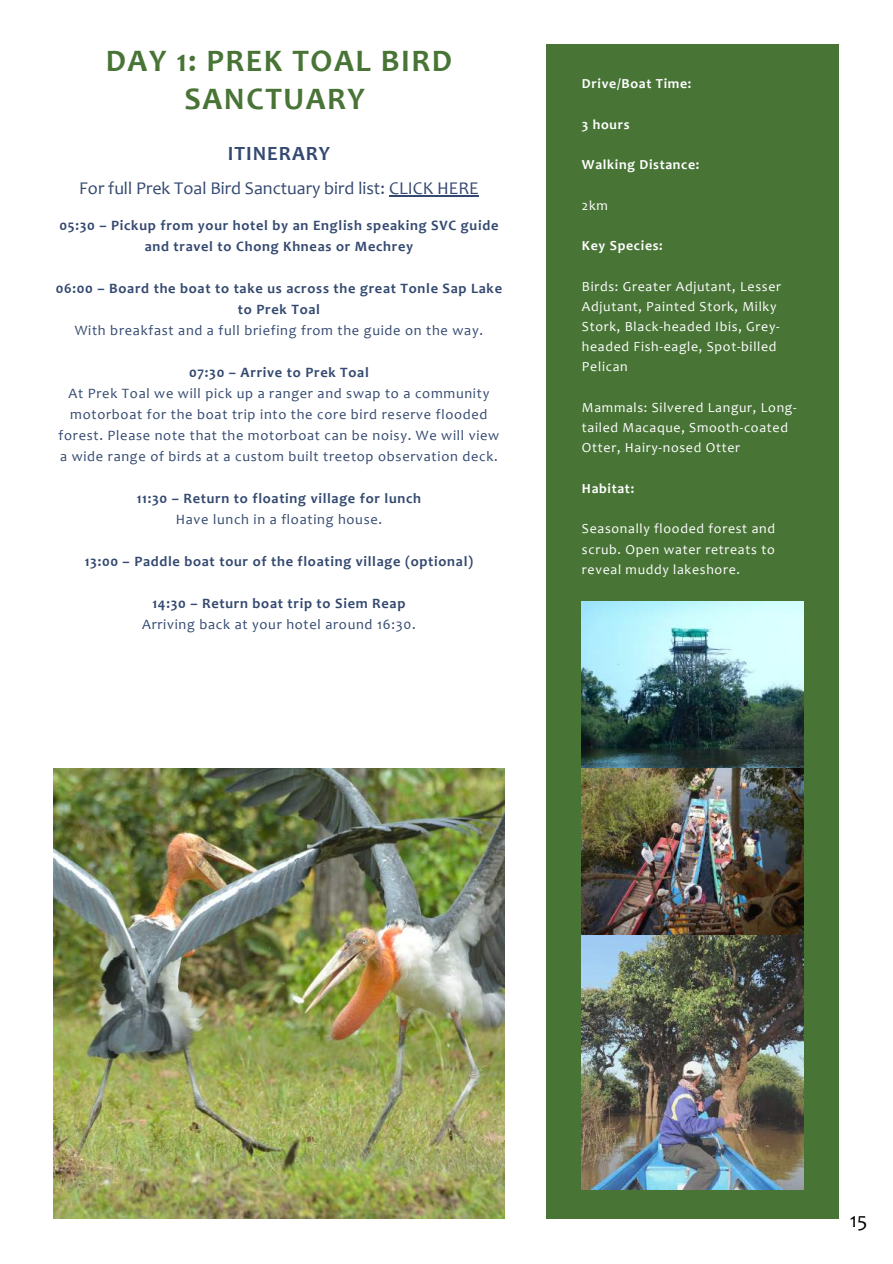
<style>
.page{position:relative;width:893px;height:1264px;background:#fff}
.page>*{position:absolute;margin:0;border:0;box-sizing:border-box;transform-origin:0 0}
.t1{font:700 31.5px/38.4px "Candara";letter-spacing:.05em;color:#487436;text-align:center}
.t2{font:21px "Candara";color:#000}
.t3{font:700 20.25px "Candara";letter-spacing:.05em;color:#344970}
.t4{font:18px "Candara";color:#344970}
.t5{font:14.4px/21px "Candara";letter-spacing:.05em;color:#344970;text-align:center}
.t6{font:700 14.4px/21px "Candara";letter-spacing:.05em;color:#344970;text-align:center}
.t7{font:13.8px/20.2px "Candara";letter-spacing:.05em;color:#fff}
.t8{font:700 13.8px "Candara";letter-spacing:.05em;color:#fff}
</style>
<div class="page">
<div style="left:546px;top:45px;width:292px;height:1173px;background:#487436"></div>
<img style="left:581px;top:934px;width:222px;height:254px">
<img style="left:53px;top:768px;width:451px;height:450px">
<img style="left:581px;top:601px;width:222px;height:333px">
<hr style="left:389px;top:195px;width:89px;height:1px;background:#344970">
<h1 class="t1" style="left:106px;top:45px;width:348px">DAY 1: PREK TOAL BIRD<br>SANCTUARY</h1>
<h3 class="t3" style="left:228px;top:145px;width:104px">ITINERARY</h3>
<p class="t4" style="left:79px;top:181px;width:401px">For full Prek Toal Bird Sanctuary bird list: CLICK HERE</p>
<p class="t6" style="left:59px;top:216px;width:440px">05:30 – Pickup from your hotel by an English speaking SVC guide and travel to Chong Khneas or Mechrey</p>
<p class="t6" style="left:56px;top:279px;width:447px">06:00 – Board the boat to take us across the great Tonle Sap Lake to Prek Toal</p>
<p class="t5" style="left:75px;top:321px;width:409px">With breakfast and a full briefing from the guide on the way.</p>
<p class="t6" style="left:189px;top:363px;width:181px">07:30 – Arrive to Prek Toal</p>
<p class="t5" style="left:59px;top:384px;width:442px">At Prek Toal we will pick up a ranger and swap to a community motorboat for the boat trip into the core bird reserve flooded forest. Please note that the motorboat can be noisy. We will view a wide range of birds at a custom built treetop observation deck.</p>
<p class="t6" style="left:137px;top:489px;width:286px">11:30 – Return to floating village for lunch</p>
<p class="t5" style="left:176px;top:510px;width:208px">Have lunch in a floating house.</p>
<p class="t6" style="left:85px;top:552px;width:390px">13:00 – Paddle boat tour of the floating village (optional)</p>
<p class="t6" style="left:152px;top:594px;width:254px">14:30 – Return boat trip to Siem Reap</p>
<p class="t5" style="left:142px;top:615px;width:275px">Arriving back at your hotel around 16:30.</p>
<p class="t8" style="left:582px;top:78px;width:111px">Drive/Boat Time:</p>
<p class="t8" style="left:582px;top:119px;width:49px">3 hours</p>
<p class="t8" style="left:582px;top:159px;width:119px">Walking Distance:</p>
<p class="t7" style="left:582px;top:196px;width:27px">2km</p>
<p class="t8" style="left:582px;top:240px;width:82px">Key Species:</p>
<p class="t7" style="left:582px;top:277px;width:201px">Birds: Greater Adjutant, Lesser<br>Adjutant, Painted Stork, Milky<br>Stork, Black-headed Ibis, Grey&shy;headed Fish-eagle, Spot-billed<br>Pelican</p>
<p class="t7" style="left:582px;top:399px;width:216px">Mammals: Silvered Langur, Long&shy;tailed Macaque, Smooth-coated<br>Otter, Hairy-nosed Otter</p>
<p class="t8" style="left:582px;top:483px;width:54px">Habitat:</p>
<p class="t7" style="left:582px;top:520px;width:194px;text-align:justify">Seasonally flooded forest and scrub. Open water retreats to reveal muddy lakeshore.</p>
<h2 class="t2" style="left:849px;top:1211px;width:19px">15</h2>
</div>
